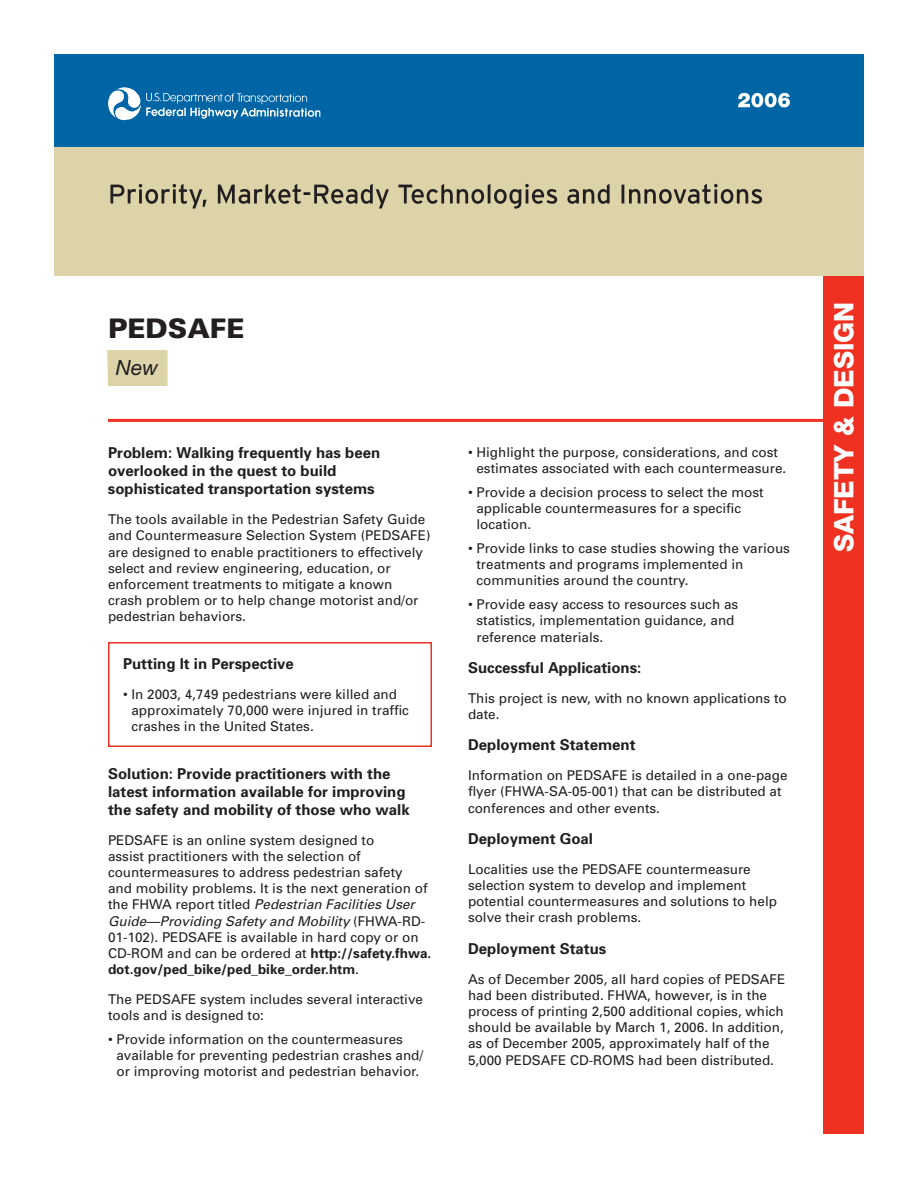
<style>
.page{position:relative;width:918px;height:1188px;background:#fff}
.page>*{position:absolute;margin:0;border:0;box-sizing:border-box;transform-origin:0 0}
.t1{font:800 27px "Helvetica Neue";color:#fff}
.t2{font:900 27px "Univers";color:#231f20}
.t3{font:italic 21px "Helvetica Neue";color:#231f20}
.t4{font:700 15px/18px "Univers";color:#231f20}
.t5{font:13.5px/16.2px "Univers";color:#231f20}
.s1{font-style:italic}
.s2{font-weight:700}
</style>
<div class="page">
<div style="left:107px;top:350px;width:61px;height:36px;background:#ddd3a9"></div>
<hr style="left:108px;top:419px;width:730px;height:3px;background:#ef3122">
<div style="left:824px;top:274px;width:40px;height:860px;background:#ef3122"></div>
<div style="left:108px;top:642px;width:324px;height:105px;border:2px solid #ef3122"></div>
<div style="left:54px;top:142px;width:810px;height:134px;background:#ddd3a9"></div>
<svg style="left:110px;top:184px;width:652px;height:25px"></svg>
<div style="left:54px;top:54px;width:810px;height:93px;background:#0065a4"></div>
<svg style="left:108px;top:87px;width:213px;height:34px"></svg>
<svg style="left:738px;top:93px;width:52px;height:14px"></svg>
<h1 class="t2" style="left:108px;top:312px;width:138px">PEDSAFE</h1>
<h2 class="t3" style="left:116px;top:355px;width:44px">New</h2>
<p class="t4" style="left:108px;top:444px;width:274px">Problem: Walking frequently has been overlooked in the quest to build sophisticated transportation systems</p>
<p class="t5" style="left:108px;top:511px;width:324px">The tools available in the Pedestrian Safety Guide and Countermeasure Selection System (PEDSAFE) are designed to enable practitioners to effectively select and review engineering, education, or enforcement treatments to mitigate a known<br>crash problem or to help change motorist and/or pedestrian behaviors.</p>
<p class="t4" style="left:123px;top:654px;width:172px">Putting It in Perspective</p>
<p class="t5" style="left:131px;top:686px;width:279px;text-indent:-8px">• In 2003, 4,749 pedestrians were killed and approximately 70,000 were injured in traffic crashes in the United States.</p>
<p class="t4" style="left:108px;top:764px;width:303px">Solution: Provide practitioners with the latest information available for improving the safety and mobility of those who walk</p>
<p class="t5" style="left:108px;top:831px;width:325px">PEDSAFE is an online system designed to<br>assist practitioners with the selection of countermeasures to address pedestrian safety<br>and mobility problems. It is the next generation of the FHWA report titled <span class="s1">Pedestrian Facilities User Guide—Providing Safety and Mobility</span> (FHWA-RD-01-102). PEDSAFE is available in hard copy or on CD-ROM and can be ordered at <span class="s2">http://safety.fhwa. dot.gov/ped_bike/ped_bike_order.htm</span>.</p>
<p class="t5" style="left:108px;top:991px;width:317px">The PEDSAFE system includes several interactive tools and is designed to:</p>
<p class="t5" style="left:116px;top:1031px;width:308px;text-indent:-8px">• Provide information on the countermeasures available for preventing pedestrian crashes and/ or improving motorist and pedestrian behavior.</p>
<p class="t5" style="left:476px;top:444px;width:311px;text-indent:-8px">• Highlight the purpose, considerations, and cost estimates associated with each countermeasure.</p>
<p class="t5" style="left:476px;top:484px;width:289px;text-indent:-8px">• Provide a decision process to select the most applicable countermeasures for a specific location.</p>
<p class="t5" style="left:476px;top:540px;width:315px;text-indent:-8px">• Provide links to case studies showing the various treatments and programs implemented in communities around the country.</p>
<p class="t5" style="left:476px;top:596px;width:263px;text-indent:-8px">• Provide easy access to resources such as statistics, implementation guidance, and reference materials.</p>
<p class="t4" style="left:468px;top:658px;width:175px">Successful Applications:</p>
<p class="t5" style="left:468px;top:690px;width:320px">This project is new, with no known applications to date.</p>
<p class="t4" style="left:468px;top:736px;width:169px">Deployment Statement</p>
<p class="t5" style="left:468px;top:767px;width:321px">Information on PEDSAFE is detailed in a one-page flyer (FHWA-SA-05-001) that can be distributed at conferences and other events.</p>
<p class="t4" style="left:468px;top:829px;width:127px">Deployment Goal</p>
<p class="t5" style="left:468px;top:861px;width:311px">Localities use the PEDSAFE countermeasure selection system to develop and implement potential countermeasures and solutions to help solve their crash problems.</p>
<p class="t4" style="left:468px;top:939px;width:140px">Deployment Status</p>
<p class="t5" style="left:468px;top:970px;width:319px">As of December 2005, all hard copies of PEDSAFE had been distributed. FHWA, however, is in the process of printing 2,500 additional copies, which should be available by March 1, 2006. In addition, as of December 2005, approximately half of the 5,000 PEDSAFE CD-ROMS had been distributed.</p>
<h1 class="t1" style="left:828px;top:552px;width:252px;rotate:-90deg">SAFETY &amp; DESIGN</h1>
</div>
